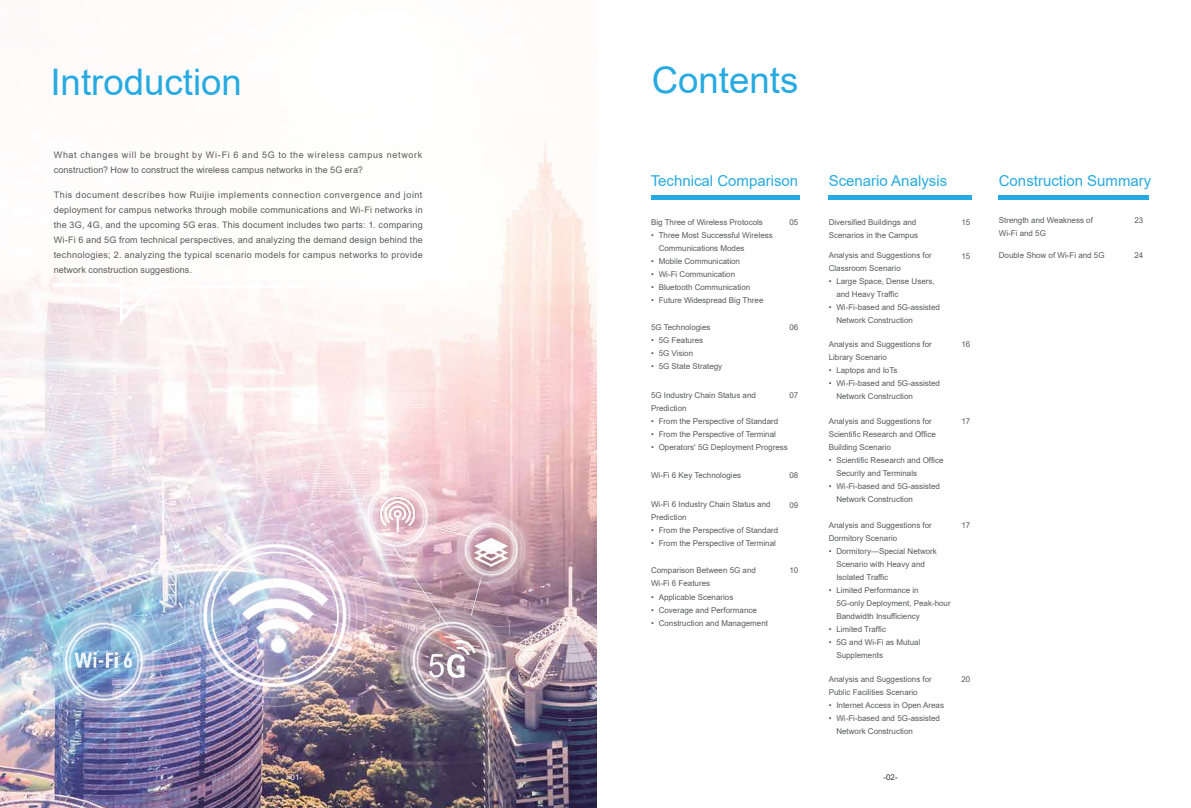
<style>
.page{position:relative;width:1191px;height:808px;background:#fff}
.page>*{position:absolute;margin:0;border:0;box-sizing:border-box;transform-origin:0 0}
.t1{font:36.6px "Arial";color:#27aae1}
.t2{font:15px "Arial";color:#27aae1}
.t3{font:9px/15px "Arial";letter-spacing:.02em;color:#58595b}
.t4{font:8px/13px "Arial";color:#58595b}
.t5{font:8px "Arial";color:#fff}
.t6{font:8px "Arial";color:#343435}
</style>
<div class="page">
<img style="left:0;top:579px;width:596px;height:229px">
<svg style="left:0;top:140px;width:596px;height:439px"></svg>
<hr style="left:651px;top:196px;width:148px;height:4px;background:#27aae1">
<hr style="left:828px;top:196px;width:143px;height:4px;background:#27aae1">
<hr style="left:998px;top:196px;width:150px;height:4px;background:#27aae1">
<svg style="left:53px;top:283px;width:370px;height:40px"></svg>
<img style="left:48px;top:433px;width:482px;height:285px">
<h1 class="t1" style="left:50px;top:57px;width:193px">Introduction</h1>
<p class="t3" style="left:54px;top:148px;width:370px">What changes will be brought by Wi-Fi 6 and 5G to the wireless campus network construction? How to construct the wireless campus networks in the 5G era?</p>
<p class="t3" style="left:54px;top:188px;width:370px;text-align:justify">This document describes how Ruijie implements connection convergence and joint deployment for campus networks through mobile communications and Wi-Fi networks in the 3G, 4G, and the upcoming 5G eras. This document includes two parts: 1. comparing Wi-Fi 6 and 5G from technical perspectives, and analyzing the demand design behind the technologies; 2. analyzing the typical scenario models for campus networks to provide network construction suggestions.</p>
<h1 class="t1" style="left:651px;top:55px;width:148px">Contents</h1>
<h2 class="t2" style="left:650px;top:170px;width:149px">Technical Comparison</h2>
<h2 class="t2" style="left:828px;top:170px;width:120px">Scenario Analysis</h2>
<h2 class="t2" style="left:998px;top:170px;width:154px">Construction Summary</h2>
<p class="t4" style="left:828px;top:216px;width:91px">Diversified Buildings and<br>Scenarios in the Campus</p>
<p class="t4" style="left:998px;top:213px;width:96px">Strength and Weakness of<br>Wi-Fi and 5G</p>
<p class="t4" style="left:789px;top:216px;width:10px">05</p>
<p class="t4" style="left:961px;top:216px;width:10px">15</p>
<p class="t4" style="left:1134px;top:213px;width:10px">23</p>
<p class="t4" style="left:1134px;top:249px;width:10px">24</p>
<p class="t4" style="left:651px;top:216px;width:113px">Big Three of Wireless Protocols</p>
<p class="t4" style="left:658px;top:229px;width:116px;text-indent:-8px">• Three Most Successful Wireless<br>Communications Modes</p>
<p class="t4" style="left:651px;top:255px;width:91px">• Mobile Communication</p>
<p class="t4" style="left:651px;top:268px;width:86px">• Wi-Fi Communication</p>
<p class="t4" style="left:651px;top:281px;width:101px">• Bluetooth Communication</p>
<p class="t4" style="left:651px;top:294px;width:114px">• Future Widespread Big Three</p>
<p class="t4" style="left:651px;top:320px;width:61px">5G Technologies</p>
<p class="t4" style="left:651px;top:333px;width:54px">• 5G Features</p>
<p class="t4" style="left:651px;top:346px;width:44px">• 5G Vision</p>
<p class="t4" style="left:651px;top:359px;width:73px">• 5G State Strategy</p>
<p class="t4" style="left:651px;top:388px;width:106px">5G Industry Chain Status and<br>Prediction</p>
<p class="t4" style="left:651px;top:414px;width:129px">• From the Perspective of Standard</p>
<p class="t4" style="left:651px;top:427px;width:126px">• From the Perspective of Terminal</p>
<p class="t4" style="left:651px;top:440px;width:138px">• Operators' 5G Deployment Progress</p>
<p class="t4" style="left:651px;top:468px;width:92px">Wi-Fi 6 Key Technologies</p>
<p class="t4" style="left:651px;top:498px;width:121px">Wi-Fi 6 Industry Chain Status and<br>Prediction</p>
<p class="t4" style="left:651px;top:524px;width:129px">• From the Perspective of Standard</p>
<p class="t4" style="left:651px;top:537px;width:126px">• From the Perspective of Terminal</p>
<p class="t4" style="left:828px;top:249px;width:105px">Analysis and Suggestions for<br>Classroom Scenario</p>
<p class="t4" style="left:836px;top:275px;width:100px;text-indent:-8px">• Large Space, Dense Users, and Heavy Traffic</p>
<p class="t4" style="left:836px;top:301px;width:105px;text-indent:-8px">• Wi-Fi-based and 5G-assisted<br>Network Construction</p>
<p class="t4" style="left:998px;top:249px;width:107px">Double Show of Wi-Fi and 5G</p>
<p class="t4" style="left:961px;top:250px;width:10px">15</p>
<p class="t4" style="left:789px;top:320px;width:10px">06</p>
<p class="t4" style="left:828px;top:338px;width:105px">Analysis and Suggestions for<br>Library Scenario</p>
<p class="t4" style="left:828px;top:364px;width:70px">• Laptops and IoTs</p>
<p class="t4" style="left:836px;top:377px;width:105px;text-indent:-8px">• Wi-Fi-based and 5G-assisted<br>Network Construction</p>
<p class="t4" style="left:961px;top:338px;width:10px">16</p>
<p class="t4" style="left:789px;top:388px;width:10px">07</p>
<p class="t4" style="left:828px;top:415px;width:109px">Analysis and Suggestions for<br>Scientific Research and Office<br>Building Scenario</p>
<p class="t4" style="left:836px;top:454px;width:109px;text-indent:-8px">• Scientific Research and Office<br>Security and Terminals</p>
<p class="t4" style="left:836px;top:480px;width:105px;text-indent:-8px">• Wi-Fi-based and 5G-assisted<br>Network Construction</p>
<p class="t4" style="left:828px;top:519px;width:105px">Analysis and Suggestions for<br>Dormitory Scenario</p>
<p class="t4" style="left:836px;top:545px;width:102px;text-indent:-8px">• Dormitory—Special Network<br>Scenario with Heavy and<br>Isolated Traffic</p>
<p class="t4" style="left:836px;top:584px;width:116px;text-indent:-8px">• Limited Performance in<br>5G-only Deployment, Peak-hour<br>Bandwidth Insufficiency</p>
<p class="t4" style="left:828px;top:623px;width:59px">• Limited Traffic</p>
<p class="t4" style="left:836px;top:636px;width:86px;text-indent:-8px">• 5G and Wi-Fi as Mutual<br>Supplements</p>
<p class="t4" style="left:828px;top:673px;width:105px">Analysis and Suggestions for<br>Public Facilities Scenario</p>
<p class="t4" style="left:828px;top:699px;width:117px">• Internet Access in Open Areas</p>
<p class="t4" style="left:836px;top:712px;width:105px;text-indent:-8px">• Wi-Fi-based and 5G-assisted<br>Network Construction</p>
<p class="t4" style="left:961px;top:415px;width:10px">17</p>
<p class="t4" style="left:789px;top:468px;width:10px">08</p>
<p class="t4" style="left:789px;top:498px;width:10px">09</p>
<p class="t4" style="left:961px;top:519px;width:10px">17</p>
<p class="t4" style="left:651px;top:564px;width:106px">Comparison Between 5G and<br>Wi-Fi 6 Features</p>
<p class="t4" style="left:651px;top:590px;width:84px">• Applicable Scenarios</p>
<p class="t4" style="left:651px;top:603px;width:107px">• Coverage and Performance</p>
<p class="t4" style="left:651px;top:616px;width:119px">• Construction and Management</p>
<p class="t4" style="left:789px;top:564px;width:10px">10</p>
<p class="t4" style="left:961px;top:673px;width:10px">20</p>
<p class="t5" style="left:288px;top:771px;width:16px">-01-</p>
<p class="t6" style="left:883px;top:772px;width:16px">-02-</p>
</div>
